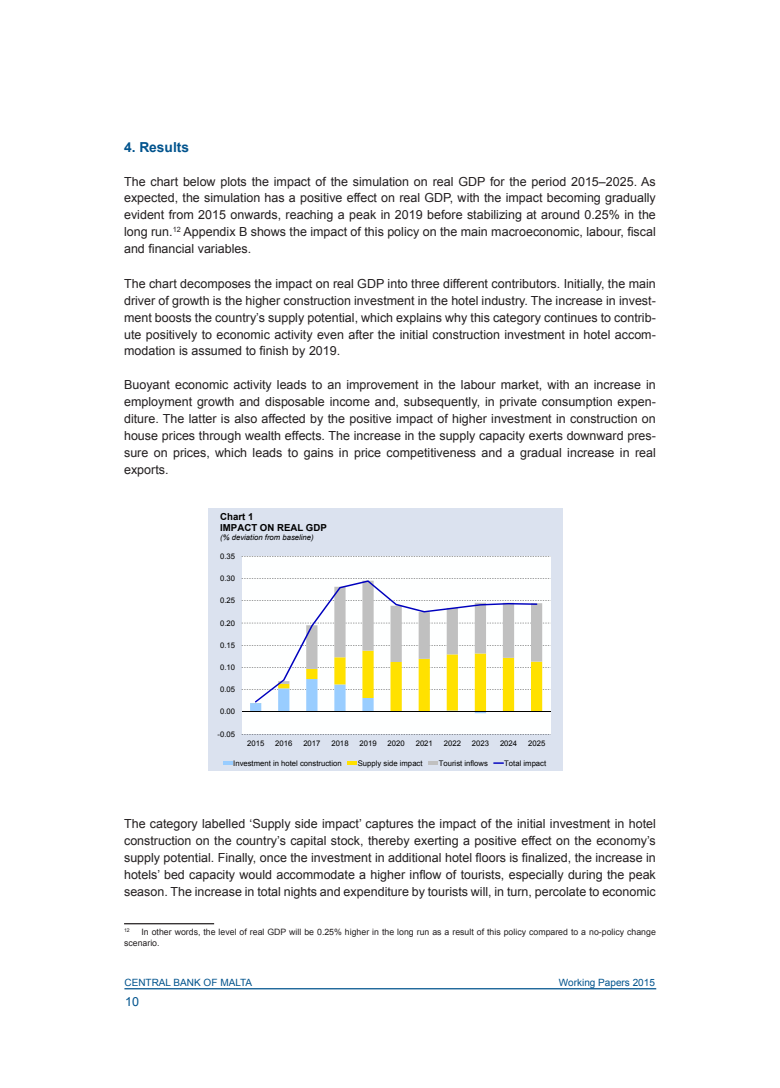
<style>
.page{position:relative;width:780px;height:1088px;background:#fff}
.page>*{position:absolute;margin:0;border:0;box-sizing:border-box;transform-origin:0 0}
.WP_Subhead_Level_1{font:700 13.75px "Arial";color:#00538d}
.WP_Normal_Text{font:12.5px/16.9px "Arial";color:#231f20;text-align:justify}
.t1{font:12.5px "Arial";color:#00538d}
.t2{font:10px "Arial";color:#00538d}
.t3{font:700 9.62px/11.1px "Arial";color:#000}
.WP_Footnote{font:8.75px/11.2px "Arial";color:#231f20}
.t4{font:7.75px "Arial";color:#000}
.t5{font:italic 7.75px "Arial";color:#000}
.WP_Footnote-2{font:5.12px "Arial";color:#231f20}
</style>
<div class="page">
<hr style="left:124px;top:988px;width:532px;height:1px;background:#00538d">
<hr style="left:124px;top:923px;width:90px;height:1px;background:#231f20">
<div style="left:208px;top:508px;width:354px;height:262px;background:#dbe2ef"></div>
<div style="left:242px;top:556px;width:308px;height:178px;background:#feffff"></div>
<svg style="left:250px;top:581px;width:292px;height:132px;background:#eceec8"></svg>
<hr style="left:242px;top:711px;width:308px;height:1px;background:#000">
<svg style="left:255px;top:580px;width:282px;height:123px;background:#edebd5"></svg>
<svg style="left:223px;top:761px;width:9px;height:4px"></svg>
<hr style="left:347px;top:761px;width:10px;height:4px;background:#ffe100">
<svg style="left:428px;top:761px;width:9px;height:4px"></svg>
<svg style="left:493px;top:762px;width:11px;height:2px"></svg>
<p class="WP_Subhead_Level_1" style="left:124px;top:138px;width:66px">4. Results</p>
<p class="WP_Normal_Text" style="left:124px;top:173px;width:533px">The chart below plots the impact of the simulation on real GDP for the period 2015–2025. As expected, the simulation has a positive effect on real GDP, with the impact becoming gradually evident from 2015 onwards, reaching a peak in 2019 before stabilizing at around 0.25% in the long run.<sup>12</sup> Appendix B shows the impact of this policy on the main macroeconomic, labour, fiscal and financial variables.</p>
<p class="WP_Normal_Text" style="left:124px;top:275px;width:533px">The chart decomposes the impact on real GDP into three different contributors. Initially, the main driver of growth is the higher construction investment in the hotel industry. The increase in invest&shy;ment boosts the country’s supply potential, which explains why this category continues to contrib&shy;ute positively to economic activity even after the initial construction investment in hotel accom&shy;modation is assumed to finish by 2019.</p>
<p class="WP_Normal_Text" style="left:124px;top:376px;width:533px">Buoyant economic activity leads to an improvement in the labour market, with an increase in employment growth and disposable income and, subsequently, in private consumption expen&shy;diture. The latter is also affected by the positive impact of higher investment in construction on house prices through wealth effects. The increase in the supply capacity exerts downward pres&shy;sure on prices, which leads to gains in price competitiveness and a gradual increase in real exports.</p>
<p class="t3" style="left:220px;top:511px;width:108px">Chart 1<br>IMPACT ON REAL GDP</p>
<p class="t5" style="left:220px;top:532px;width:95px">(% deviation from baseline)</p>
<p class="t4" style="left:220px;top:551px;width:17px">0.35</p>
<p class="t4" style="left:220px;top:573px;width:17px">0.30</p>
<p class="t4" style="left:220px;top:595px;width:17px">0.25</p>
<p class="t4" style="left:220px;top:618px;width:17px">0.20</p>
<p class="t4" style="left:220px;top:640px;width:17px">0.15</p>
<p class="t4" style="left:220px;top:662px;width:17px">0.10</p>
<p class="t4" style="left:220px;top:684px;width:17px">0.05</p>
<p class="t4" style="left:220px;top:707px;width:17px">0.00</p>
<p class="t4" style="left:217px;top:729px;width:19px">-0.05</p>
<p class="t4" style="left:247px;top:738px;width:19px">2015</p>
<p class="t4" style="left:275px;top:738px;width:19px">2016</p>
<p class="t4" style="left:303px;top:738px;width:19px">2017</p>
<p class="t4" style="left:331px;top:738px;width:19px">2018</p>
<p class="t4" style="left:359px;top:738px;width:19px">2019</p>
<p class="t4" style="left:387px;top:738px;width:19px">2020</p>
<p class="t4" style="left:415px;top:738px;width:19px">2021</p>
<p class="t4" style="left:444px;top:738px;width:19px">2022</p>
<p class="t4" style="left:472px;top:738px;width:19px">2023</p>
<p class="t4" style="left:500px;top:738px;width:19px">2024</p>
<p class="t4" style="left:528px;top:738px;width:19px">2025</p>
<p class="t4" style="left:233px;top:758px;width:110px">Investment in hotel construction</p>
<p class="t4" style="left:358px;top:758px;width:66px">Supply side impact</p>
<p class="t4" style="left:439px;top:758px;width:51px">Tourist inflows</p>
<p class="t4" style="left:504px;top:758px;width:44px">Total impact</p>
<p class="WP_Normal_Text" style="left:124px;top:815px;width:533px">The category labelled ‘Supply side impact’ captures the impact of the initial investment in hotel construction on the country’s capital stock, thereby exerting a positive effect on the economy’s supply potential. Finally, once the investment in additional hotel floors is finalized, the increase in hotels’ bed capacity would accommodate a higher inflow of tourists, especially during the peak season. The increase in total nights and expenditure by tourists will, in turn, percolate to economic</p>
<p class="WP_Footnote-2" style="left:124px;top:927px;width:7px">12</p>
<p class="WP_Footnote" style="left:124px;top:926px;width:533px;text-indent:17px">In other words, the level of real GDP will be 0.25% higher in the long run as a result of this policy compared to a no-policy change scenario.</p>
<p class="t2" style="left:124px;top:975px;width:129px">CENTRAL BANK OF MALTA</p>
<p class="t2" style="left:559px;top:976px;width:97px">Working Papers 2015</p>
<p class="t1" style="left:125px;top:993px;width:15px">10</p>
</div>
